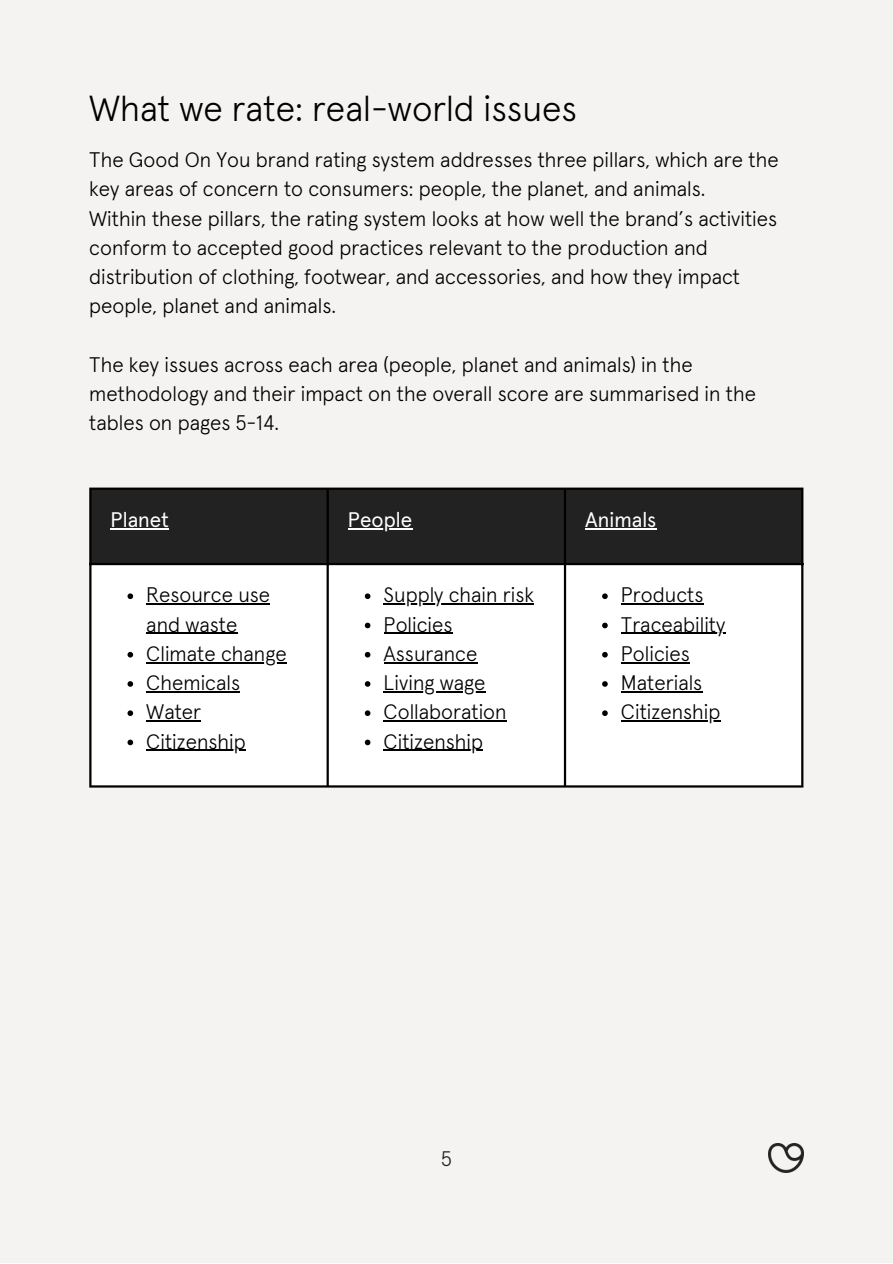
<style>
.page{position:relative;width:893px;height:1264px;background:#fff}
.page>*{position:absolute;margin:0;border:0;box-sizing:border-box;transform-origin:0 0}
.t1{font:300 36px "Apercu Pro";color:#000}
.t2{font:300 21px/29.2px "Apercu Pro";color:#000}
.t3{font:21px "Apercu Pro";color:#fff}
.t4{font:300 21px "Apercu Pro";color:#222}
</style>
<div class="page">
<div style="left:0;top:0;width:892px;height:1262px;background:#f5f3f1"></div>
<img style="left:768px;top:1143px;width:35px;height:29px">
<div style="left:91px;top:490px;width:710px;height:73px;background:#222"></div>
<div style="left:91px;top:565px;width:710px;height:220px;background:#fff"></div>
<hr style="left:111px;top:528px;width:58px;height:1px;background:#fff">
<hr style="left:348px;top:528px;width:64px;height:1px;background:#fff">
<hr style="left:585px;top:528px;width:71px;height:1px;background:#fff">
<svg style="left:127px;top:593px;width:6px;height:6px"></svg>
<hr style="left:146px;top:603px;width:124px;height:1px;background:#000">
<hr style="left:146px;top:632px;width:91px;height:2px;background:#000">
<svg style="left:127px;top:652px;width:6px;height:5px"></svg>
<hr style="left:146px;top:662px;width:141px;height:1px;background:#000">
<svg style="left:127px;top:681px;width:6px;height:5px"></svg>
<hr style="left:146px;top:691px;width:94px;height:1px;background:#000">
<svg style="left:127px;top:710px;width:6px;height:6px"></svg>
<hr style="left:146px;top:720px;width:55px;height:1px;background:#000">
<svg style="left:127px;top:739px;width:6px;height:6px"></svg>
<hr style="left:146px;top:749px;width:100px;height:2px;background:#000">
<svg style="left:365px;top:593px;width:5px;height:6px"></svg>
<hr style="left:383px;top:603px;width:151px;height:1px;background:#000">
<svg style="left:365px;top:622px;width:5px;height:6px"></svg>
<hr style="left:383px;top:632px;width:69px;height:2px;background:#000">
<svg style="left:365px;top:652px;width:5px;height:5px"></svg>
<hr style="left:383px;top:662px;width:94px;height:1px;background:#000">
<svg style="left:365px;top:681px;width:5px;height:5px"></svg>
<hr style="left:383px;top:691px;width:102px;height:1px;background:#000">
<svg style="left:365px;top:710px;width:5px;height:6px"></svg>
<hr style="left:383px;top:720px;width:123px;height:1px;background:#000">
<svg style="left:365px;top:739px;width:5px;height:6px"></svg>
<hr style="left:383px;top:749px;width:100px;height:2px;background:#000">
<svg style="left:602px;top:593px;width:5px;height:6px"></svg>
<hr style="left:621px;top:603px;width:82px;height:1px;background:#000">
<svg style="left:602px;top:622px;width:5px;height:6px"></svg>
<hr style="left:621px;top:632px;width:104px;height:2px;background:#000">
<svg style="left:602px;top:652px;width:5px;height:5px"></svg>
<hr style="left:621px;top:662px;width:68px;height:1px;background:#000">
<svg style="left:602px;top:681px;width:5px;height:5px"></svg>
<hr style="left:621px;top:691px;width:81px;height:1px;background:#000">
<svg style="left:602px;top:710px;width:5px;height:6px"></svg>
<hr style="left:621px;top:720px;width:99px;height:1px;background:#000">
<hr style="left:89px;top:490px;width:2px;height:295px;background:#000">
<hr style="left:326px;top:490px;width:3px;height:295px;background:#000">
<hr style="left:564px;top:490px;width:2px;height:295px;background:#000">
<hr style="left:801px;top:490px;width:2px;height:295px;background:#000">
<hr style="left:89px;top:487px;width:714px;height:3px;background:#000">
<hr style="left:89px;top:563px;width:714px;height:2px;background:#000">
<hr style="left:89px;top:785px;width:714px;height:2px;background:#000">
<p class="t1" style="left:89px;top:92px;width:489px">What we rate: real-world issues</p>
<p class="t2" style="left:89px;top:146px;width:691px">The Good On You brand rating system addresses three pillars, which are the key areas of concern to consumers: people, the planet, and animals.</p>
<p class="t2" style="left:89px;top:205px;width:689px">Within these pillars, the rating system looks at how well the brand’s activities conform to accepted good practices relevant to the production and distribution of clothing, footwear, and accessories, and how they impact people, planet and animals.</p>
<p class="t2" style="left:89px;top:351px;width:668px">The key issues across each area (people, planet and animals) in the methodology and their impact on the overall score are summarised in the tables on pages 5-14.</p>
<p class="t3" style="left:111px;top:510px;width:60px">Planet</p>
<p class="t3" style="left:348px;top:510px;width:66px">People</p>
<p class="t3" style="left:585px;top:510px;width:73px">Animals</p>
<p class="t2" style="left:146px;top:581px;width:125px">Resource use and waste</p>
<p class="t2" style="left:146px;top:640px;width:142px">Climate change</p>
<p class="t2" style="left:146px;top:669px;width:95px">Chemicals</p>
<p class="t2" style="left:146px;top:698px;width:56px">Water</p>
<p class="t2" style="left:146px;top:728px;width:101px">Citizenship</p>
<p class="t2" style="left:383px;top:581px;width:152px">Supply chain risk</p>
<p class="t2" style="left:383px;top:611px;width:70px">Policies</p>
<p class="t2" style="left:383px;top:640px;width:95px">Assurance</p>
<p class="t2" style="left:383px;top:669px;width:103px">Living wage</p>
<p class="t2" style="left:383px;top:698px;width:124px">Collaboration</p>
<p class="t2" style="left:383px;top:728px;width:101px">Citizenship</p>
<p class="t2" style="left:621px;top:581px;width:84px">Products</p>
<p class="t2" style="left:621px;top:611px;width:106px">Traceability</p>
<p class="t2" style="left:621px;top:640px;width:70px">Policies</p>
<p class="t2" style="left:621px;top:669px;width:83px">Materials</p>
<p class="t2" style="left:621px;top:698px;width:101px">Citizenship</p>
<p class="t4" style="left:441px;top:1149px;width:12px">5</p>
</div>
